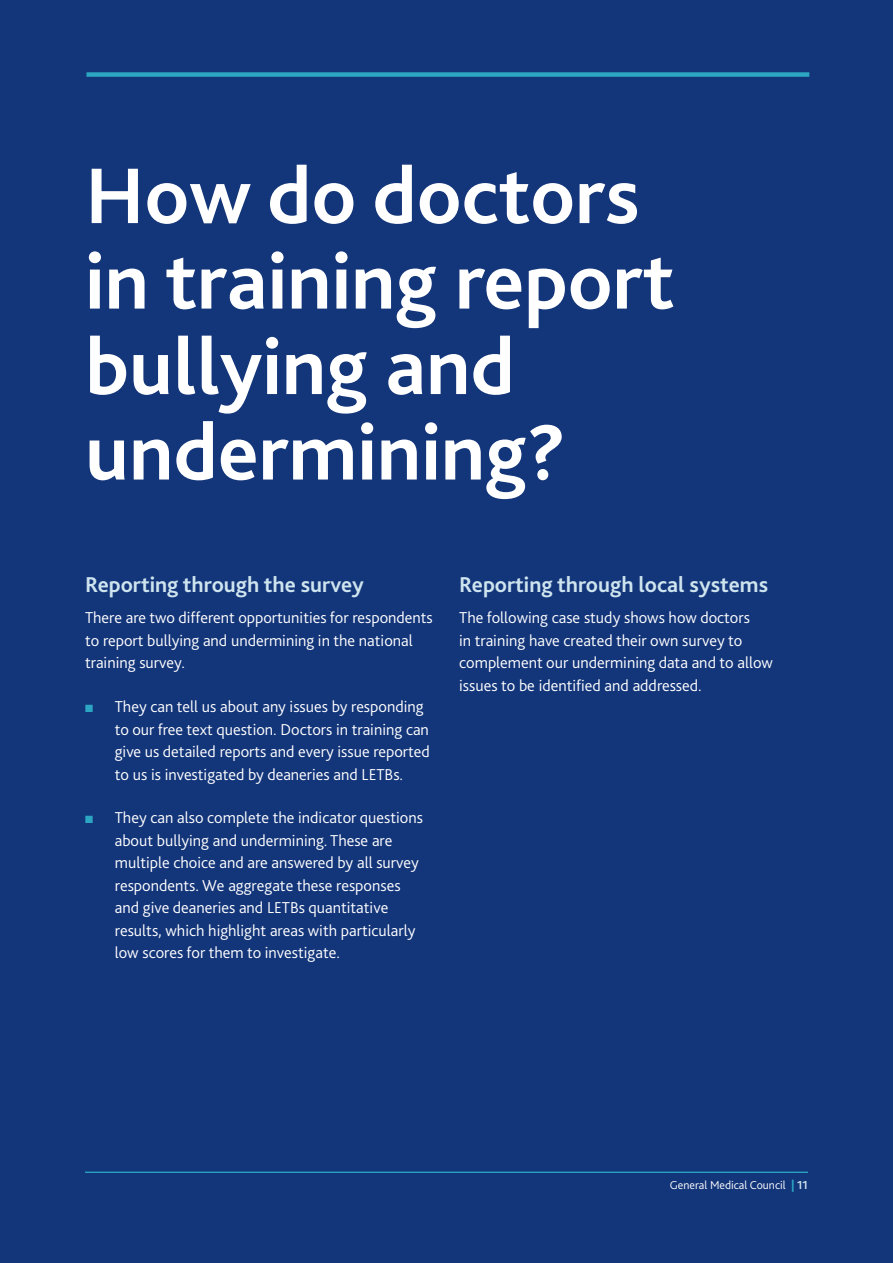
<style>
.page{position:relative;width:893px;height:1263px;background:#13357a}
.page>*{position:absolute;margin:0;border:0;box-sizing:border-box;transform-origin:0 0}
.t1{font:700 82.5px/85.5px "Bliss 2";color:#fff}
.t2{font:700 22.5px "Bliss 2";color:#cee4ee}
.t3{font:300 16.5px/22.5px "Bliss 2";color:#fff}
.t4{font:300 12px "Bliss 2";color:#fff}
.s1{color:#2ca6c2}
.s2{font-weight:800;color:#2ca6c2}
.s3{font-weight:700;color:#cee4ee}
</style>
<div class="page">
<hr style="left:85px;top:1172px;width:723px;height:1px;background:#2ca6c2">
<div style="left:86px;top:72px;width:723px;height:5px;background:#2ca6c2"></div>
<h1 class="t1" style="left:85px;top:151px;width:591px">How do doctors in training report bullying and undermining?</h1>
<h2 class="t2" style="left:85px;top:571px;width:280px">Reporting through the survey</h2>
<p class="t3" style="left:85px;top:606px;width:349px">There are two different opportunities for respondents to report bullying and undermining in the national training survey.</p>
<p class="t3" style="left:115px;top:695px;width:317px;text-indent:-30px"><span class="s1">■</span> They can tell us about any issues by responding to our free text question. Doctors in training can give us detailed reports and every issue reported to us is investigated by deaneries and LETBs.</p>
<p class="t3" style="left:115px;top:806px;width:310px;text-indent:-30px"><span class="s1">■</span> They can also complete the indicator questions about bullying and undermining. These are multiple choice and are answered by all survey respondents. We aggregate these responses and give deaneries and LETBs quantitative results, which highlight areas with particularly low scores for them to investigate.</p>
<h2 class="t2" style="left:459px;top:571px;width:310px">Reporting through local systems</h2>
<p class="t3" style="left:459px;top:606px;width:315px">The following case study shows how doctors<br>in training have created their own survey to complement our undermining data and to allow issues to be identified and addressed.</p>
<p class="t4" style="left:670px;top:1177px;width:140px">General Medical Council <span class="s2">|</span> <span class="s3">11</span></p>
</div>
